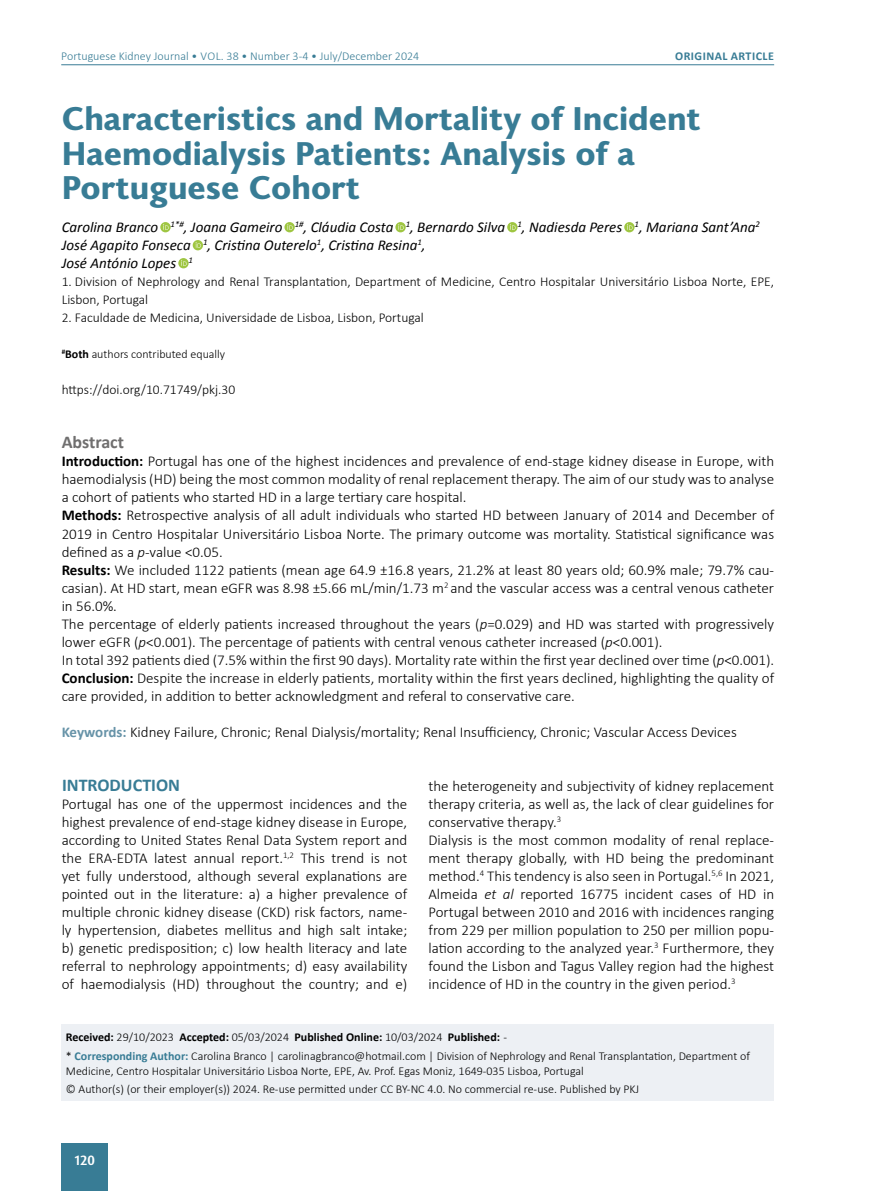
<style>
.page{position:relative;width:872px;height:1191px;background:#fff}
.page>*{position:absolute;margin:0;border:0;box-sizing:border-box;transform-origin:0 0}
.t1{font:800 33px/34.5px "Joanna Sans Nova";color:#387c95}
.t2{font:700 18px "Calibri";color:#387c95}
.t3{font:700 18px "Calibri";color:#706f6f}
.t4{font:300 15px/18px "Calibri";color:#000}
.t5{font:italic 15px/18px "Calibri";color:#000}
.t6{font:300 13.5px/18px "Calibri";color:#000}
.t7{font:700 13.5px "Joanna Sans Nova";color:#fff}
.t8{font:300 12px/18.6px "Calibri";color:#000}
.t9{font:300 12px "Calibri";color:#387c95}
.t10{font:700 12px "Calibri";letter-spacing:.04em;color:#387c95}
.s1{font-weight:700}
.s2{font-style:italic}
.s3{font-weight:700;color:#6793a8}
.s4{font-weight:700;color:#387c95}
</style>
<div class="page">
<hr style="left:61px;top:64px;width:713px;height:1px;background:#387c95">
<div style="left:62px;top:1143px;width:46px;height:48px;background:#387c95"></div>
<div style="left:160px;top:222px;width:11px;height:10px;background:#9fc642;border-radius:50%"></div>
<svg style="left:163px;top:224px;width:6px;height:6px"></svg>
<svg style="left:284px;top:222px;width:11px;height:10px"></svg>
<svg style="left:287px;top:224px;width:6px;height:6px"></svg>
<div style="left:395px;top:222px;width:11px;height:10px;background:#9fc642;border-radius:50%"></div>
<svg style="left:398px;top:224px;width:6px;height:6px"></svg>
<svg style="left:507px;top:222px;width:10px;height:10px"></svg>
<svg style="left:510px;top:224px;width:5px;height:6px"></svg>
<svg style="left:624px;top:222px;width:10px;height:10px"></svg>
<svg style="left:627px;top:224px;width:5px;height:6px"></svg>
<svg style="left:193px;top:240px;width:10px;height:10px"></svg>
<svg style="left:196px;top:242px;width:5px;height:6px"></svg>
<div style="left:178px;top:258px;width:11px;height:10px;background:#9fc642;border-radius:50%"></div>
<svg style="left:181px;top:260px;width:6px;height:6px"></svg>
<div style="left:62px;top:1024px;width:712px;height:24px;background:#edf0f4"></div>
<div style="left:62px;top:1046px;width:712px;height:35px;background:#edf0f4"></div>
<div style="left:62px;top:1080px;width:712px;height:20px;background:#edf0f4"></div>
<p class="t9" style="left:61px;top:49px;width:359px">Portuguese Kidney Journal • VOL. 38 • Number 3-4 • July/December 2024</p>
<p class="t10" style="left:675px;top:48px;width:100px">ORIGINAL ARTICLE</p>
<h1 class="t1" style="left:62px;top:100px;width:641px">Characteristics and Mortality of Incident<br>Haemodialysis Patients: Analysis of a<br>Portuguese Cohort</h1>
<p class="t5" style="left:62px;top:218px;width:700px">Carolina Branco <sup>1*#</sup>, Joana Gameiro <sup>1#</sup>, Cláudia Costa <sup>1</sup>, Bernardo Silva <sup>1</sup>, Nadiesda Peres <sup>1</sup>, Mariana Sant’Ana<sup>2<br></sup>José Agapito Fonseca <sup>1</sup>, Cristina Outerelo<sup>1</sup>, Cristina Resina<sup>1</sup>,<br>José António Lopes <sup>1</sup></p>
<p class="t6" style="left:62px;top:273px;width:714px">1. Division of Nephrology and Renal Transplantation, Department of Medicine, Centro Hospitalar Universitário Lisboa Norte, EPE,<br>Lisbon, Portugal</p>
<p class="t6" style="left:62px;top:309px;width:363px">2. Faculdade de Medicina, Universidade de Lisboa, Lisbon, Portugal</p>
<p class="t8" style="left:62px;top:345px;width:165px"><sup>#</sup><span class="s1">Both</span> authors contributed equally</p>
<p class="t6" style="left:62px;top:381px;width:175px">https://doi.org/10.71749/pkj.30</p>
<p class="t3" style="left:62px;top:430px;width:64px">Abstract</p>
<p class="t4" style="left:62px;top:452px;width:714px"><span class="s1">Introduction:</span> Portugal has one of the highest incidences and prevalence of end‑stage kidney disease in Europe, with haemodialysis (HD) being the most common modality of renal replacement therapy. The aim of our study was to analyse a cohort of patients who started HD in a large tertiary care hospital.<br><span class="s1">Methods:</span> Retrospective analysis of all adult individuals who started HD between January of 2014 and December of 2019 in Centro Hospitalar Universitário Lisboa Norte. The primary outcome was mortality. Statistical significance was defined as a <span class="s2">p</span>‑value &lt;0.05.<br><span class="s1">Results:</span> We included 1122 patients (mean age 64.9 ±16.8 years, 21.2% at least 80 years old; 60.9% male; 79.7% cau‑ casian). At HD start, mean eGFR was 8.98 ±5.66 mL/min/1.73 m<sup>2</sup> and the vascular access was a central venous catheter in 56.0%.<br>The percentage of elderly patients increased throughout the years (<span class="s2">p</span>=0.029) and HD was started with progressively lower eGFR (<span class="s2">p</span>&lt;0.001). The percentage of patients with central venous catheter increased (<span class="s2">p</span>&lt;0.001).<br>In total 392 patients died (7.5% within the first 90 days). Mortality rate within the first year declined over time (<span class="s2">p</span>&lt;0.001).<br><span class="s1">Conclusion:</span> Despite the increase in elderly patients, mortality within the first years declined, highlighting the quality of care provided, in addition to better acknowledgment and referal to conservative care.</p>
<p class="t4" style="left:62px;top:722px;width:676px"><span class="s3">Keywords:</span> Kidney Failure, Chronic; Renal Dialysis/mortality; Renal Insufficiency, Chronic; Vascular Access Devices</p>
<p class="t2" style="left:62px;top:772px;width:119px">INTRODUCTION</p>
<p class="t4" style="left:62px;top:794px;width:347px;text-align:justify">Portugal has one of the uppermost incidences and the highest prevalence of end‑stage kidney disease in Europe, according to United States Renal Data System report and the ERA‑EDTA latest annual report.<sup>1,2</sup> This trend is not yet fully understood, although several explanations are pointed out in the literature: a) a higher prevalence of multiple chronic kidney disease (CKD) risk factors, name‑ ly hypertension, diabetes mellitus and high salt intake; b) genetic predisposition; c) low health literacy and late referral to nephrology appointments; d) easy availability of haemodialysis (HD) throughout the country; and e)</p>
<p class="t4" style="left:428px;top:776px;width:347px">the heterogeneity and subjectivity of kidney replacement therapy criteria, as well as, the lack of clear guidelines for conservative therapy.<sup>3<br></sup>Dialysis is the most common modality of renal replace‑ ment therapy globally, with HD being the predominant method.<sup>4</sup> This tendency is also seen in Portugal.<sup>5,6</sup> In 2021, Almeida <span class="s2">et al</span> reported 16775 incident cases of HD in Portugal between 2010 and 2016 with incidences ranging from 229 per million population to 250 per million popu‑ lation according to the analyzed year.<sup>3</sup> Furthermore, they found the Lisbon and Tagus Valley region had the highest incidence of HD in the country in the given period.<sup>3</sup></p>
<p class="t8" style="left:66px;top:1028px;width:685px"><span class="s1">Received:</span> 29/10/2023 <span class="s1">Accepted:</span> 05/03/2024 <span class="s1">Published Online:</span> 10/03/2024 <span class="s1">Published:</span> ‑<br>* <span class="s4">Corresponding Author:</span> Carolina Branco | carolinagbranco@hotmail.com | Division of Nephrology and Renal Transplantation, Department of</p>
<p class="t8" style="left:66px;top:1061px;width:575px">Medicine, Centro Hospitalar Universitário Lisboa Norte, EPE, Av. Prof. Egas Moniz, 1649‑035 Lisboa, Portugal<br>© Author(s) (or their employer(s)) 2024. Re‑use permitted under CC BY‑NC 4.0. No commercial re‑use. Published by PKJ</p>
<p class="t7" style="left:75px;top:1150px;width:21px">120</p>
</div>
